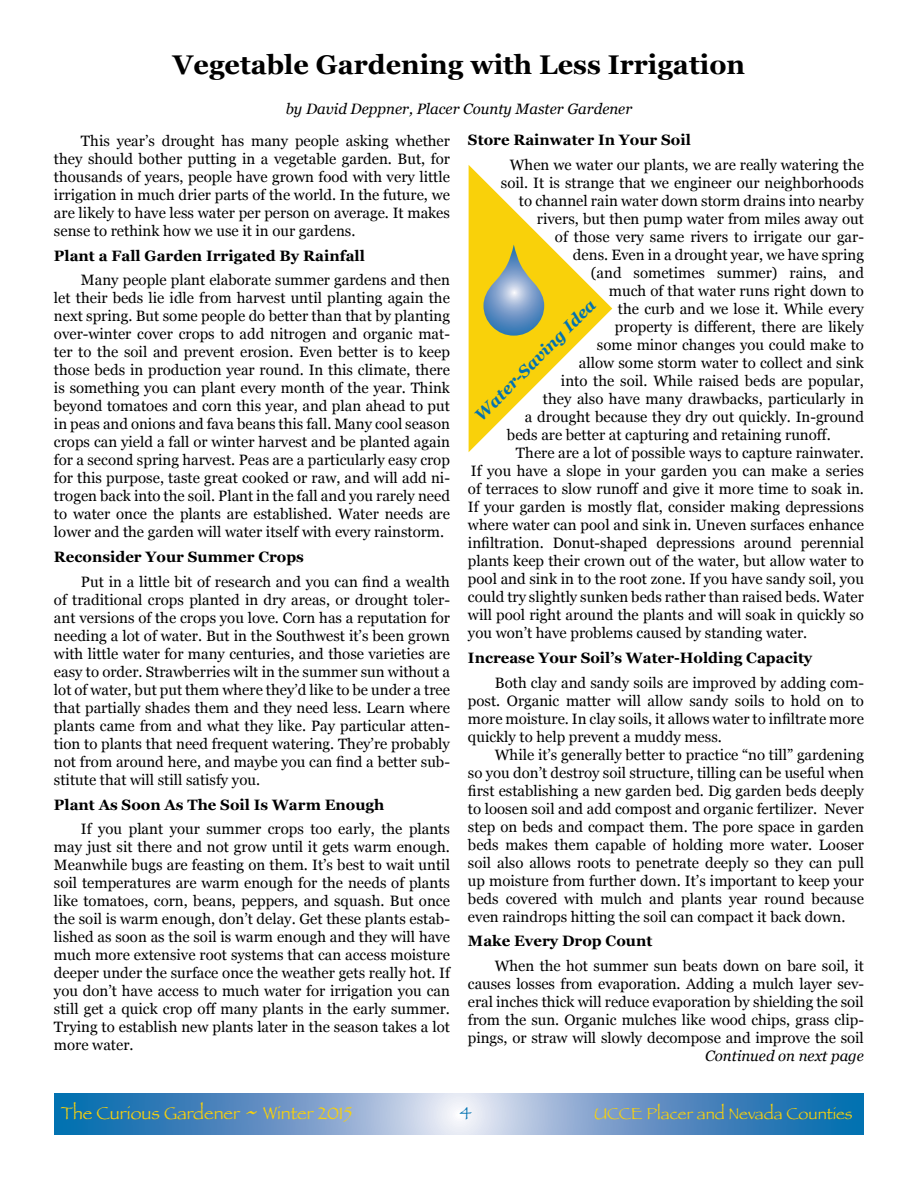
<style>
.page{position:relative;width:918px;height:1188px;background:#fff}
.page>*{position:absolute;margin:0;border:0;box-sizing:border-box;transform-origin:0 0}
.t1{font:700 27px "Georgia";color:#000}
.t2{font:18px "Papyrus";color:#f9d10a}
.t3{font:18px "Papyrus";color:#0272b1}
.t4{font:16.5px "Papyrus";color:#f9d10a}
.t5{font:italic 700 16.5px "Georgia";color:#0272b1}
.t6{font:15px/18px "Georgia";color:#000;text-align:justify}
.t7{font:700 15px "Georgia";color:#000}
.t8{font:italic 15px "Georgia";color:#000}
.s1{font-size:27px}
</style>
<div class="page">
<svg style="left:54px;top:1094px;width:810px;height:41px;background:#6899c8"></svg>
<svg style="left:469px;top:165px;width:143px;height:287px"></svg>
<h1 class="t1" style="left:173px;top:45px;width:574px">Vegetable Gardening with Less Irrigation</h1>
<p class="t8" style="left:286px;top:97px;width:348px">by David Deppner, Placer County Master Gardener</p>
<p class="t6" style="left:54px;top:131px;width:398px;text-indent:27px">This year’s drought has many people asking whether they should bother putting in a vegetable garden. But, for thousands of years, people have grown food with very little irrigation in much drier parts of the world. In the future, we are likely to have less water per person on average. It makes sense to rethink how we use it in our gardens.</p>
<p class="t7" style="left:54px;top:244px;width:312px">Plant a Fall Garden Irrigated By Rainfall</p>
<p class="t6" style="left:54px;top:271px;width:398px;text-indent:27px">Many people plant elaborate summer gardens and then let their beds lie idle from harvest until planting again the next spring. But some people do better than that by planting over-winter cover crops to add nitrogen and organic mat&shy;ter to the soil and prevent erosion. Even better is to keep those beds in production year round. In this climate, there is something you can plant every month of the year. Think beyond tomatoes and corn this year, and plan ahead to put in peas and onions and fava beans this fall. Many cool season crops can yield a fall or winter harvest and be planted again for a second spring harvest. Peas are a particularly easy crop for this purpose, taste great cooked or raw, and will add ni&shy;trogen back into the soil. Plant in the fall and you rarely need to water once the plants are established. Water needs are lower and the garden will water itself with every rainstorm.</p>
<p class="t7" style="left:54px;top:546px;width:252px">Reconsider Your Summer Crops</p>
<p class="t6" style="left:54px;top:572px;width:398px;text-indent:27px">Put in a little bit of research and you can find a wealth of traditional crops planted in dry areas, or drought toler&shy;ant versions of the crops you love. Corn has a reputation for needing a lot of water. But in the Southwest it’s been grown with little water for many centuries, and those varieties are easy to order. Strawberries wilt in the summer sun without a lot of water, but put them where they’d like to be under a tree that partially shades them and they need less. Learn where plants came from and what they like. Pay particular atten&shy;tion to plants that need frequent watering. They’re probably not from around here, and maybe you can find a better sub&shy;stitute that will still satisfy you.</p>
<p class="t7" style="left:54px;top:793px;width:332px">Plant As Soon As The Soil Is Warm Enough</p>
<p class="t6" style="left:54px;top:820px;width:398px;text-indent:27px">If you plant your summer crops too early, the plants may just sit there and not grow until it gets warm enough.<br>Meanwhile bugs are feasting on them. It’s best to wait until soil temperatures are warm enough for the needs of plants like tomatoes, corn, beans, peppers, and squash. But once the soil is warm enough, don’t delay. Get these plants estab&shy;lished as soon as the soil is warm enough and they will have much more extensive root systems that can access moisture deeper under the surface once the weather gets really hot. If you don’t have access to much water for irrigation you can still get a quick crop off many plants in the early summer.<br>Trying to establish new plants later in the season takes a lot more water.</p>
<p class="t7" style="left:468px;top:129px;width:224px">Store Rainwater In Your Soil</p>
<p class="t6" style="left:510px;top:155px;width:355px">When we water our plants, we are really watering the</p>
<p class="t6" style="left:501px;top:173px;width:364px">soil. It is strange that we engineer our neighborhoods</p>
<p class="t6" style="left:519px;top:191px;width:346px">to channel rain water down storm drains into nearby</p>
<p class="t6" style="left:537px;top:209px;width:328px">rivers, but then pump water from miles away out</p>
<p class="t6" style="left:555px;top:227px;width:310px">of those very same rivers to irrigate our gar-</p>
<p class="t6" style="left:573px;top:245px;width:292px">dens. Even in a drought year, we have spring</p>
<p class="t6" style="left:591px;top:263px;width:275px">(and sometimes summer) rains, and</p>
<p class="t6" style="left:609px;top:281px;width:256px">much of that water runs right down to</p>
<p class="t6" style="left:618px;top:299px;width:247px">the curb and we lose it. While every</p>
<p class="t6" style="left:615px;top:317px;width:250px">property is different, there are likely</p>
<p class="t6" style="left:597px;top:335px;width:268px">some minor changes you could make to</p>
<p class="t6" style="left:579px;top:353px;width:287px">allow some storm water to collect and sink</p>
<p class="t6" style="left:561px;top:371px;width:305px">into the soil. While raised beds are popular,</p>
<p class="t6" style="left:543px;top:389px;width:323px">they also have many drawbacks, particularly in</p>
<p class="t6" style="left:525px;top:407px;width:341px">a drought because they dry out quickly. In-ground</p>
<p class="t6" style="left:507px;top:425px;width:325px">beds are better at capturing and retaining runoff.</p>
<p class="t6" style="left:516px;top:443px;width:350px">There are a lot of possible ways to capture rainwater.</p>
<p class="t6" style="left:471px;top:461px;width:394px">If you have a slope in your garden you can make a series</p>
<p class="t6" style="left:468px;top:479px;width:398px">of terraces to slow runoff and give it more time to soak in.</p>
<p class="t6" style="left:468px;top:497px;width:397px">If your garden is mostly flat, consider making depressions</p>
<p class="t6" style="left:468px;top:515px;width:397px">where water can pool and sink in. Uneven surfaces enhance</p>
<p class="t6" style="left:468px;top:533px;width:397px">infiltration. Donut-shaped depressions around perennial</p>
<p class="t6" style="left:468px;top:551px;width:398px">plants keep their crown out of the water, but allow water to</p>
<p class="t6" style="left:468px;top:569px;width:397px">pool and sink in to the root zone. If you have sandy soil, you</p>
<p class="t6" style="left:468px;top:587px;width:398px">could try slightly sunken beds rather than raised beds. Water</p>
<p class="t6" style="left:468px;top:605px;width:397px">will pool right around the plants and will soak in quickly so</p>
<p class="t6" style="left:468px;top:623px;width:341px">you won’t have problems caused by standing water.</p>
<p class="t7" style="left:468px;top:646px;width:346px">Increase Your Soil’s Water-Holding Capacity</p>
<p class="t6" style="left:468px;top:673px;width:398px;text-indent:27px">Both clay and sandy soils are improved by adding com&shy;post. Organic matter will allow sandy soils to hold on to more moisture. In clay soils, it allows water to infiltrate more quickly to help prevent a muddy mess.</p>
<p class="t6" style="left:468px;top:745px;width:398px;text-indent:27px">While it’s generally better to practice “no till” gardening so you don’t destroy soil structure, tilling can be useful when first establishing a new garden bed. Dig garden beds deeply to loosen soil and add compost and organic fertilizer. Never step on beds and compact them. The pore space in garden beds makes them capable of holding more water. Looser soil also allows roots to penetrate deeply so they can pull up moisture from further down. It’s important to keep your beds covered with mulch and plants year round because even raindrops hitting the soil can compact it back down.</p>
<p class="t7" style="left:468px;top:930px;width:186px">Make Every Drop Count</p>
<p class="t6" style="left:468px;top:956px;width:398px;text-indent:27px">When the hot summer sun beats down on bare soil, it causes losses from evaporation. Adding a mulch layer sev&shy;eral inches thick will reduce evaporation by shielding the soil from the sun. Organic mulches like wood chips, grass clip&shy;pings, or straw will slowly decompose and improve the soil</p>
<p class="t5" style="left:469px;top:409px;width:165px;rotate:-45deg">Water-Saving Idea</p>
<p class="t8" style="left:705px;top:1045px;width:160px">Continued on next page</p>
<p class="t2" style="left:61px;top:1102px;width:293px">The Curious Gardener <span class="s1">~</span> Winter 2015</p>
<p class="t3" style="left:460px;top:1102px;width:13px">4</p>
<p class="t4" style="left:594px;top:1103px;width:260px">UCCE Placer and Nevada Counties</p>
</div>
